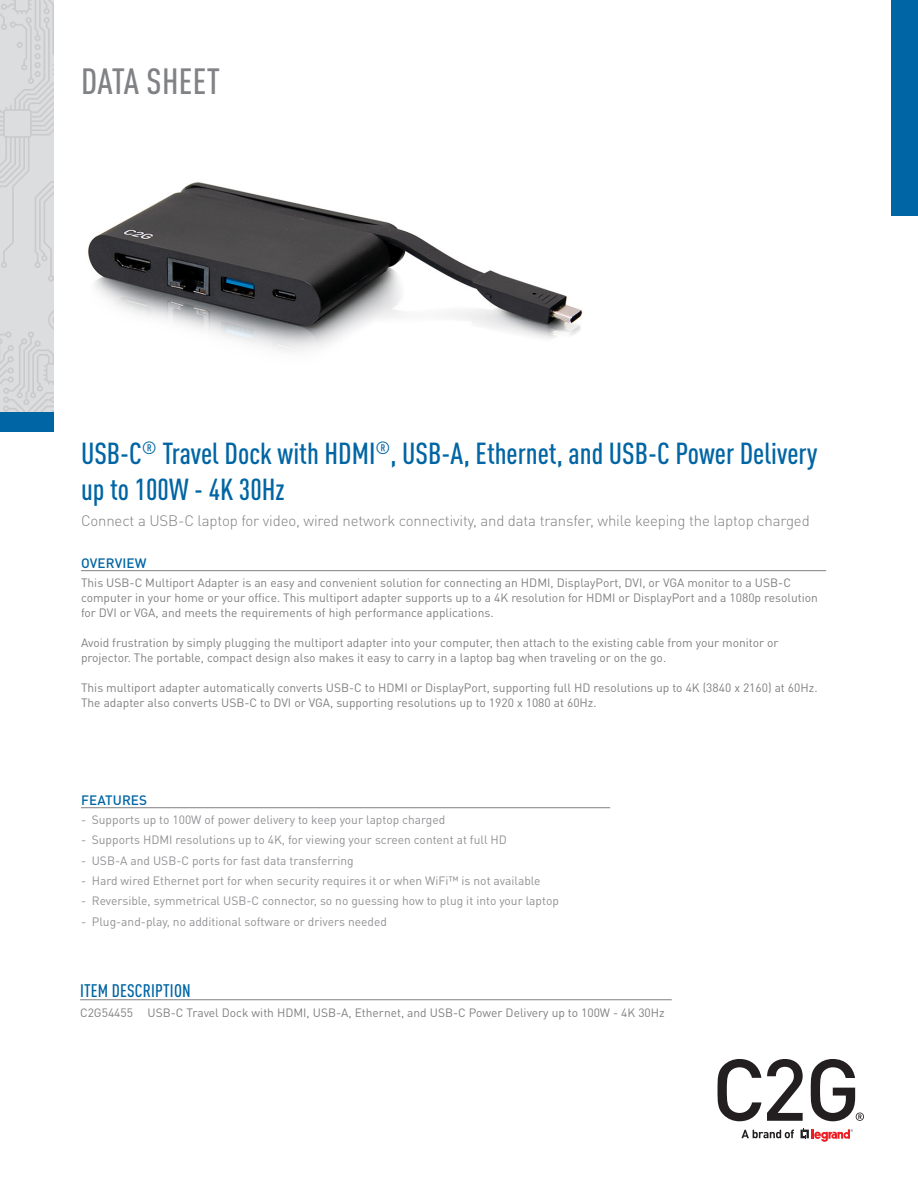
<style>
.page{position:relative;width:918px;height:1188px;background:#fff}
.page>*{position:absolute;margin:0;border:0;box-sizing:border-box;transform-origin:0 0}
.Main_Header_Document{font:500 condensed 36px "DIN Pro";letter-spacing:.01em;color:#808285}
.Product_Header{font:500 condensed 30px/36px "DIN Pro";color:#0065a4}
.Characteristics_Sect{font:500 condensed 18px "DIN Pro";letter-spacing:.01em;color:#0065a4}
.Subhead{font:300 15px "DIN Pro";letter-spacing:-.01em;color:#808083}
.Characteristics_Sect-2{font:500 13.5px "DIN Pro";letter-spacing:.01em;color:#0065a4}
.Main_Body_Copy{font:12px/15px "DIN Pro";color:#808083}
.Header_Bullets{font:12px "DIN Pro";color:#919195}
.Item_Description_MSR{font:12px "DIN Pro";color:#808083}
</style>
<div class="page">
<div style="left:0;top:0;width:54px;height:432px;background:#dcdddf"></div>
<svg style="left:0;top:311px;width:54px;height:102px"></svg>
<svg style="left:0;top:0;width:54px;height:281px"></svg>
<div style="left:0;top:413px;width:54px;height:19px;background:#0065a4"></div>
<div style="left:891px;top:0;width:27px;height:216px;background:#0065a4"></div>
<svg style="left:801px;top:1129px;width:52px;height:13px"></svg>
<svg style="left:741px;top:1130px;width:53px;height:8px"></svg>
<svg style="left:717px;top:1059px;width:44px;height:62px"></svg>
<svg style="left:767px;top:1059px;width:36px;height:62px"></svg>
<svg style="left:811px;top:1059px;width:53px;height:62px"></svg>
<hr style="left:81px;top:807px;width:529px;height:1px;background:#808083">
<hr style="left:80px;top:999px;width:592px;height:1px;background:#808083">
<img style="left:88px;top:182px;width:495px;height:170px">
<hr style="left:81px;top:570px;width:745px;height:1px;background:#808083">
<p class="Main_Header_Document" style="left:81px;top:60px;width:141px">DATA SHEET</p>
<p class="Product_Header" style="left:81px;top:435px;width:738px">USB-C<sup>®</sup> Travel Dock with HDMI<sup>®</sup>, USB-A, Ethernet, and USB-C Power Delivery up to 100W - 4K 30Hz</p>
<p class="Subhead" style="left:81px;top:509px;width:730px">Connect a USB-C laptop for video, wired network connectivity, and data transfer, while keeping the laptop charged</p>
<p class="Characteristics_Sect-2" style="left:81px;top:553px;width:67px">OVERVIEW</p>
<p class="Main_Body_Copy" style="left:81px;top:574px;width:738px">This USB-C Multiport Adapter is an easy and convenient solution for connecting an HDMI, DisplayPort, DVI, or VGA monitor to a USB-C computer in your home or your office. This multiport adapter supports up to a 4K resolution for HDMI or DisplayPort and a 1080p resolution for DVI or VGA, and meets the requirements of high performance applications.</p>
<p class="Main_Body_Copy" style="left:81px;top:634px;width:699px">Avoid frustration by simply plugging the multiport adapter into your computer, then attach to the existing cable from your monitor or projector. The portable, compact design also makes it easy to carry in a laptop bag when traveling or on the go.</p>
<p class="Main_Body_Copy" style="left:81px;top:679px;width:738px">This multiport adapter automatically converts USB-C to HDMI or DisplayPort, supporting full HD resolutions up to 4K (3840 x 2160) at 60Hz.<br>The adapter also converts USB-C to DVI or VGA, supporting resolutions up to 1920 x 1080 at 60Hz.</p>
<p class="Characteristics_Sect-2" style="left:81px;top:790px;width:68px">FEATURES</p>
<p class="Header_Bullets" style="left:81px;top:811px;width:366px">- Supports up to 100W of power delivery to keep your laptop charged</p>
<p class="Header_Bullets" style="left:81px;top:832px;width:428px">- Supports HDMI resolutions up to 4K, for viewing your screen content at full HD</p>
<p class="Header_Bullets" style="left:81px;top:852px;width:274px">- USB-A and USB-C ports for fast data transferring</p>
<p class="Header_Bullets" style="left:81px;top:872px;width:461px">- Hard wired Ethernet port for when security requires it or when WiFi™ is not available</p>
<p class="Header_Bullets" style="left:81px;top:893px;width:479px">- Reversible, symmetrical USB-C connector, so no guessing how to plug it into your laptop</p>
<p class="Header_Bullets" style="left:81px;top:913px;width:307px">- Plug-and-play, no additional software or drivers needed</p>
<p class="Characteristics_Sect" style="left:80px;top:980px;width:112px">ITEM DESCRIPTION</p>
<p class="Item_Description_MSR" style="left:80px;top:1005px;width:586px">C2G54455 USB-C Travel Dock with HDMI, USB-A, Ethernet, and USB-C Power Delivery up to 100W - 4K 30Hz</p>
</div>
